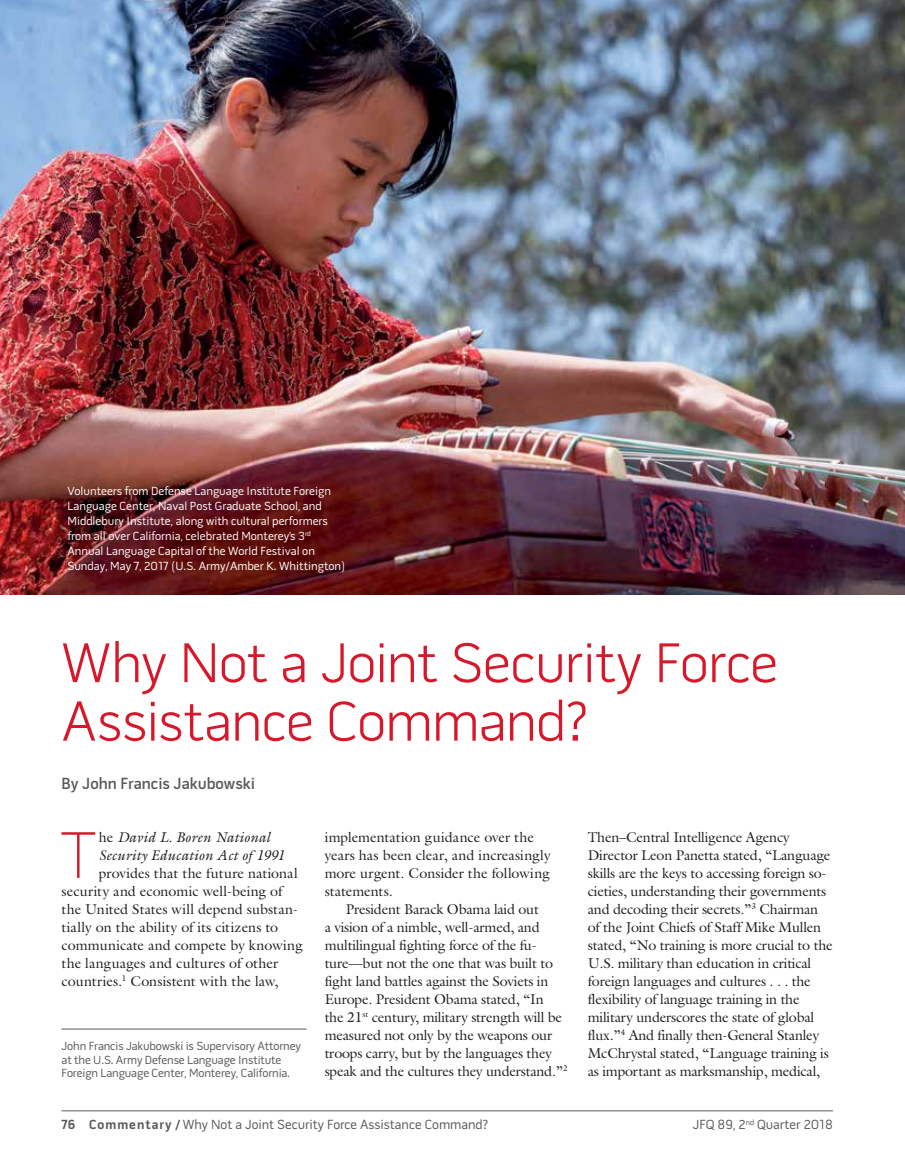
<style>
.page{position:relative;width:905px;height:1175px;background:#fff}
.page>*{position:absolute;margin:0;border:0;box-sizing:border-box;transform-origin:0 0}
.t1{font:100 67.2px "Pill Gothic 600 mg";color:#d7182a}
.t2{font:300 57px/58.5px "Pill Gothic 600 mg";letter-spacing:-.015em;color:#d7182a}
.t3{font:600 16.5px "Pill Gothic 600 mg";color:#58595b}
.t4{font:14.25px/18px "Galliard Std";letter-spacing:-.015em;color:#231f20}
.t5{font:italic 14.25px/18px "Galliard Std";letter-spacing:.005em;color:#231f20}
.t6{font:13.5px "Pill Gothic 600 mg";color:#58595b}
.t7{font:12px/15px "Pill Gothic 600 mg";color:#fff}
.t8{font:12px/13.5px "Pill Gothic 600 mg";letter-spacing:-.01em;color:#58595b}
.s1{font-style:normal}
.s2{font-weight:700}
</style>
<div class="page">
<hr style="left:62px;top:1110px;width:770px;height:1px;background:#58595b">
<hr style="left:62px;top:1028px;width:244px;height:1px;background:#58595b">
<img style="left:0;top:0;width:904px;height:595px">
<p class="t7" style="left:68px;top:484px;width:279px">Volunteers from Defense Language Institute Foreign Language Center, Naval Post Graduate School, and Middlebury Institute, along with cultural performers from all over California, celebrated Monterey’s 3<sup>rd </sup>Annual Language Capital of the World Festival on Sunday, May 7, 2017 (U.S. Army/Amber K. Whittington)</p>
<h2 class="t2" style="left:62px;top:638px;width:718px">Why Not a Joint Security Force<br>Assistance Command?</h2>
<p class="t3" style="left:62px;top:776px;width:195px">By John Francis Jakubowski</p>
<h1 class="t1" style="left:60px;top:828px;width:37px">T</h1>
<p class="t5" style="left:99px;top:827px;width:187px"><span class="s1">he</span> David L. Boren National<br>Security Education Act of 1991</p>
<p class="t4" style="left:62px;top:863px;width:243px;text-indent:37px">provides that the future national security and economic well-being of the United States will depend substan&shy;tially on the ability of its citizens to communicate and compete by knowing the languages and cultures of other countries.<sup>1</sup> Consistent with the law,</p>
<p class="t8" style="left:62px;top:1040px;width:241px">John Francis Jakubowski is Supervisory Attorney at the U.S. Army Defense Language Institute<br>Foreign Language Center, Monterey, California.</p>
<p class="t4" style="left:324px;top:827px;width:227px">implementation guidance over the years has been clear, and increasingly more urgent. Consider the following statements.</p>
<p class="t4" style="left:324px;top:899px;width:244px;text-indent:21px">President Barack Obama laid out<br>a vision of a nimble, well-armed, and multilingual fighting force of the fu&shy;ture—but not the one that was built to fight land battles against the Soviets in Europe. President Obama stated, “In<br>the 21<sup>st</sup> century, military strength will be measured not only by the weapons our troops carry, but by the languages they speak and the cultures they understand.”<sup>2</sup></p>
<p class="t4" style="left:588px;top:827px;width:246px">Then–Central Intelligence Agency Director Leon Panetta stated, “Language skills are the keys to accessing foreign so&shy;cieties, understanding their governments and decoding their secrets.”<sup>3</sup> Chairman of the Joint Chiefs of Staff Mike Mullen stated, “No training is more crucial to the U.S. military than education in critical foreign languages and cultures . . . the flexibility of language training in the military underscores the state of global flux.”<sup>4</sup> And finally then-General Stanley McChrystal stated, “Language training is as important as marksmanship, medical,</p>
<p class="t6" style="left:62px;top:1119px;width:428px"><span class="s2">76 Commentary /</span> Why Not a Joint Security Force Assistance Command?</p>
<p class="t6" style="left:693px;top:1119px;width:141px">JFQ 89, 2<sup>nd</sup> Quarter 2018</p>
</div>
